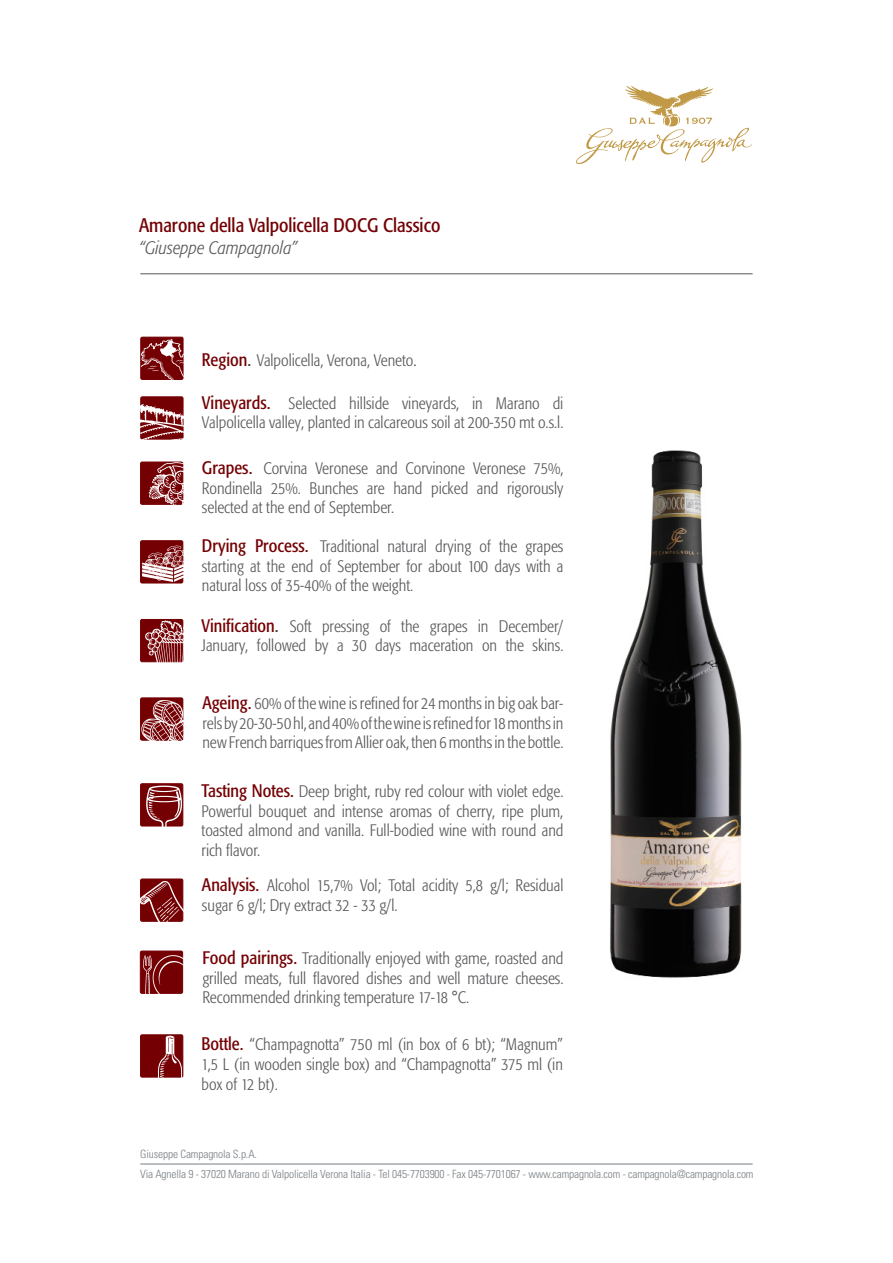
<style>
.page{position:relative;width:893px;height:1263px;background:#fff}
.page>*{position:absolute;margin:0;border:0;box-sizing:border-box;transform-origin:0 0}
.t1{font:condensed 19.5px "Formata";color:#740004}
.t2{font:italic 300 condensed 18px "Formata";color:#57585a}
.t3{font:300 condensed 16.5px/19.5px "Formata";color:#57585a}
.t4{font:300 condensed 11.4px "Univers";letter-spacing:-.01em;color:#797f84}
.s1{font-weight:400;font-size:18px;color:#740004}
.s2{font-weight:400;font-size:18px;color:#413923}
.s3{color:#413923}
</style>
<div class="page">
<hr style="left:140px;top:1164px;width:613px;height:1px;background:#797f84">
<div style="left:141px;top:337px;width:42px;height:43px;border:1px solid #740004;border-radius:2px"></div>
<img style="left:141px;top:339px;width:43px;height:63px">
<img style="left:160px;top:340px;width:17px;height:17px">
<div style="left:141px;top:397px;width:42px;height:42px;background:#740004;border-radius:2px"></div>
<div style="left:141px;top:397px;width:42px;height:42px;border:1px solid #740004;border-radius:2px"></div>
<img style="left:140px;top:402px;width:44px;height:38px">
<div style="left:141px;top:784px;width:42px;height:42px;background:#740004;border-radius:2px"></div>
<div style="left:140px;top:783px;width:43px;height:43px;border:1px solid #740004;border-radius:2px"></div>
<img style="left:147px;top:785px;width:37px;height:42px">
<div style="left:140px;top:951px;width:43px;height:42px;background:#740004;border-radius:2px"></div>
<div style="left:140px;top:951px;width:43px;height:42px;border:1px solid #740004;border-radius:2px"></div>
<img style="left:144px;top:954px;width:40px;height:40px">
<div style="left:140px;top:698px;width:43px;height:42px;border:1px solid #740004;border-radius:2px"></div>
<img style="left:142px;top:700px;width:42px;height:41px">
<div style="left:141px;top:1035px;width:42px;height:42px;background:#740004;border-radius:2px"></div>
<div style="left:140px;top:1034px;width:43px;height:43px;border:1px solid #740004;border-radius:2px"></div>
<img style="left:155px;top:1035px;width:29px;height:43px">
<div style="left:141px;top:462px;width:42px;height:42px;background:#740004;border-radius:2px"></div>
<div style="left:140px;top:462px;width:43px;height:42px;border:1px solid #740004;border-radius:2px"></div>
<img style="left:148px;top:462px;width:36px;height:43px">
<div style="left:140px;top:879px;width:43px;height:42px;border:1px solid #740004;border-radius:2px"></div>
<img style="left:140px;top:880px;width:44px;height:42px">
<div style="left:141px;top:619px;width:42px;height:43px;background:#740004;border-radius:2px"></div>
<div style="left:140px;top:619px;width:43px;height:43px;border:1px solid #740004;border-radius:2px"></div>
<img style="left:146px;top:621px;width:38px;height:42px">
<img style="left:142px;top:541px;width:42px;height:43px">
<div style="left:141px;top:541px;width:42px;height:42px;background:#740004;border-radius:2px"></div>
<div style="left:140px;top:540px;width:43px;height:43px;border:1px solid #740004;border-radius:2px"></div>
<img style="left:166px;top:545px;width:18px;height:5px">
<svg style="left:142px;top:550px;width:42px;height:32px"></svg>
<hr style="left:140px;top:274px;width:613px;height:1px;background:#57585a">
<svg style="left:576px;top:85px;width:176px;height:79px"></svg>
<img style="left:610px;top:450px;width:132px;height:528px">
<p class="t1" style="left:139px;top:214px;width:303px">Amarone della Valpolicella DOCG Classico</p>
<p class="t2" style="left:139px;top:238px;width:160px">“Giuseppe Campagnola”</p>
<p class="t3" style="left:202px;top:351px;width:216px"><span class="s1">Region</span><span class="s2">.</span> Valpolicella, Verona, Veneto<span class="s3">.</span></p>
<p class="t3" style="left:202px;top:394px;width:363px"><span class="s1">Vineyards.</span> Selected hillside vineyards, in Marano di</p>
<p class="t3" style="left:202px;top:413px;width:363px">Valpolicella valley, planted in calcareous soil at 200-350 mt o.s.l.</p>
<p class="t3" style="left:202px;top:459px;width:363px"><span class="s1">Grapes.</span> Corvina Veronese and Corvinone Veronese 75%,</p>
<p class="t3" style="left:202px;top:478px;width:363px">Rondinella 25%. Bunches are hand picked and rigorously</p>
<p class="t3" style="left:202px;top:498px;width:194px">selected at the end of September.</p>
<p class="t3" style="left:202px;top:537px;width:363px"><span class="s1">Drying Process.</span> Traditional natural drying of the grapes</p>
<p class="t3" style="left:202px;top:557px;width:363px">starting at the end of September for about 100 days with a</p>
<p class="t3" style="left:202px;top:576px;width:213px">natural loss of 35-40% of the weight.</p>
<p class="t3" style="left:202px;top:616px;width:363px"><span class="s1">Vinification</span><span class="s2">.</span> Soft pressing of the grapes in December/<br>January, followed by a 30 days maceration on the skins.</p>
<p class="t3" style="left:202px;top:694px;width:363px;text-align:justify"><span class="s1">Ageing.</span> 60% of the wine is refined for 24 months in big oak bar&shy;rels by 20-30-50 hl, and 40% of the wine is refined for 18 months in new French barriques from Allier oak, then 6 months in the bottle.</p>
<p class="t3" style="left:202px;top:782px;width:363px"><span class="s1">Tasting Notes.</span> Deep bright, ruby red colour with violet edge.<br>Powerful bouquet and intense aromas of cherry, ripe plum,</p>
<p class="t3" style="left:202px;top:821px;width:363px">toasted almond and vanilla. Full-bodied wine with round and rich flavor.</p>
<p class="t3" style="left:202px;top:876px;width:363px"><span class="s1">Analysis.</span> Alcohol 15,7% Vol; Total acidity 5,8 g/l; Residual</p>
<p class="t3" style="left:202px;top:895px;width:197px">sugar 6 g/l; Dry extract 32 - 33 g/l.</p>
<p class="t3" style="left:202px;top:949px;width:363px"><span class="s1">Food pairings.</span> Traditionally enjoyed with game, roasted and grilled meats, full flavored dishes and well mature cheeses.</p>
<p class="t3" style="left:202px;top:988px;width:268px">Recommended drinking temperature 17-18 °C.</p>
<p class="t3" style="left:202px;top:1035px;width:363px"><span class="s1">Bottle.</span> “Champagnotta” 750 ml (in box of 6 bt); “Magnum”</p>
<p class="t3" style="left:202px;top:1055px;width:363px">1,5 L (in wooden single box) and “Champagnotta” 375 ml (in box of 12 bt).</p>
<p class="t4" style="left:140px;top:1147px;width:118px">Giuseppe Campagnola S.p.A.</p>
<p class="t4" style="left:140px;top:1167px;width:615px">Via Agnella 9 - 37020 Marano di Valpolicella Verona Italia - Tel 045-7703900 - Fax 045-7701067 - www.campagnola.com - campagnola@campagnola.com</p>
</div>
